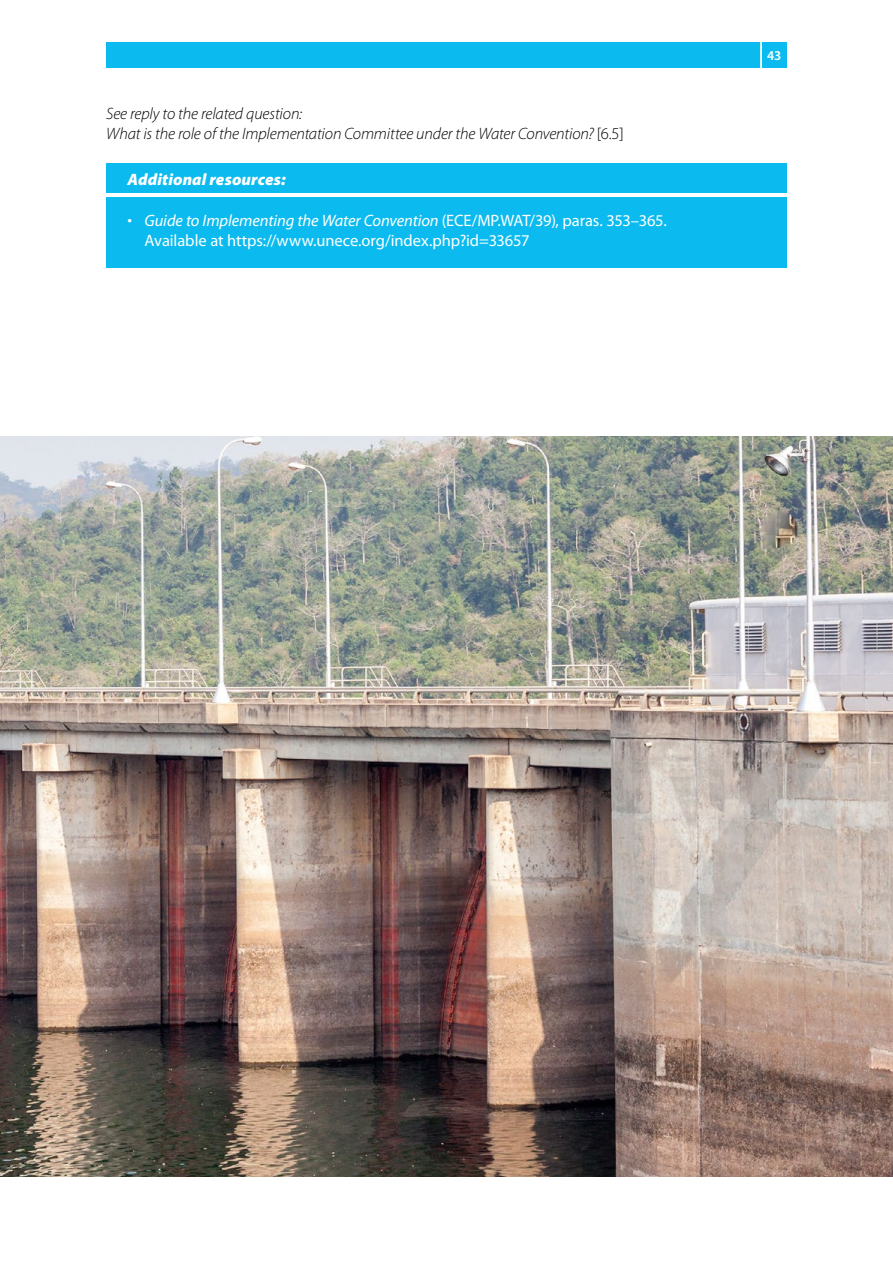
<style>
.page{position:relative;width:893px;height:1263px;background:#fff}
.page>*{position:absolute;margin:0;border:0;box-sizing:border-box;transform-origin:0 0}
.t1{font:16.5px/20.2px "Myriad Pro";letter-spacing:-.005em;color:#fff}
.t2{font:italic 300 16.5px/20.2px "Myriad Pro";letter-spacing:-.01em;color:#000}
.t3{font:italic 900 16.5px "Myriad Pro";letter-spacing:.005em;color:#fff}
.t4{font:600 13.5px "Myriad Pro";color:#fff}
.s1{font-style:normal}
.s2{font-style:italic}
</style>
<div class="page">
<div style="left:106px;top:43px;width:656px;height:25px;background:#0bbbef"></div>
<div style="left:762px;top:43px;width:25px;height:25px;background:#0bbbef"></div>
<hr style="left:760px;top:36px;width:2px;height:50px;background:#fff">
<img style="left:0;top:437px;width:893px;height:740px">
<div style="left:106px;top:164px;width:681px;height:29px;background:#0bbbef"></div>
<div style="left:106px;top:197px;width:681px;height:71px;background:#0bbbef"></div>
<p class="t2" style="left:106px;top:103px;width:519px">See reply to the related question:<br>What is the role of the Implementation Committee under the Water Convention? <span class="s1">[6.5]</span></p>
<p class="t3" style="left:128px;top:168px;width:160px">Additional resources:</p>
<p class="t1" style="left:145px;top:210px;width:524px;text-indent:-17px">• <span class="s2">Guide to Implementing the Water Convention</span> (ECE/MP.WAT/39), paras. 353–365.<br>Available at https://www.unece.org/index.php?id=33657</p>
<p class="t4" style="left:767px;top:47px;width:16px">43</p>
</div>
